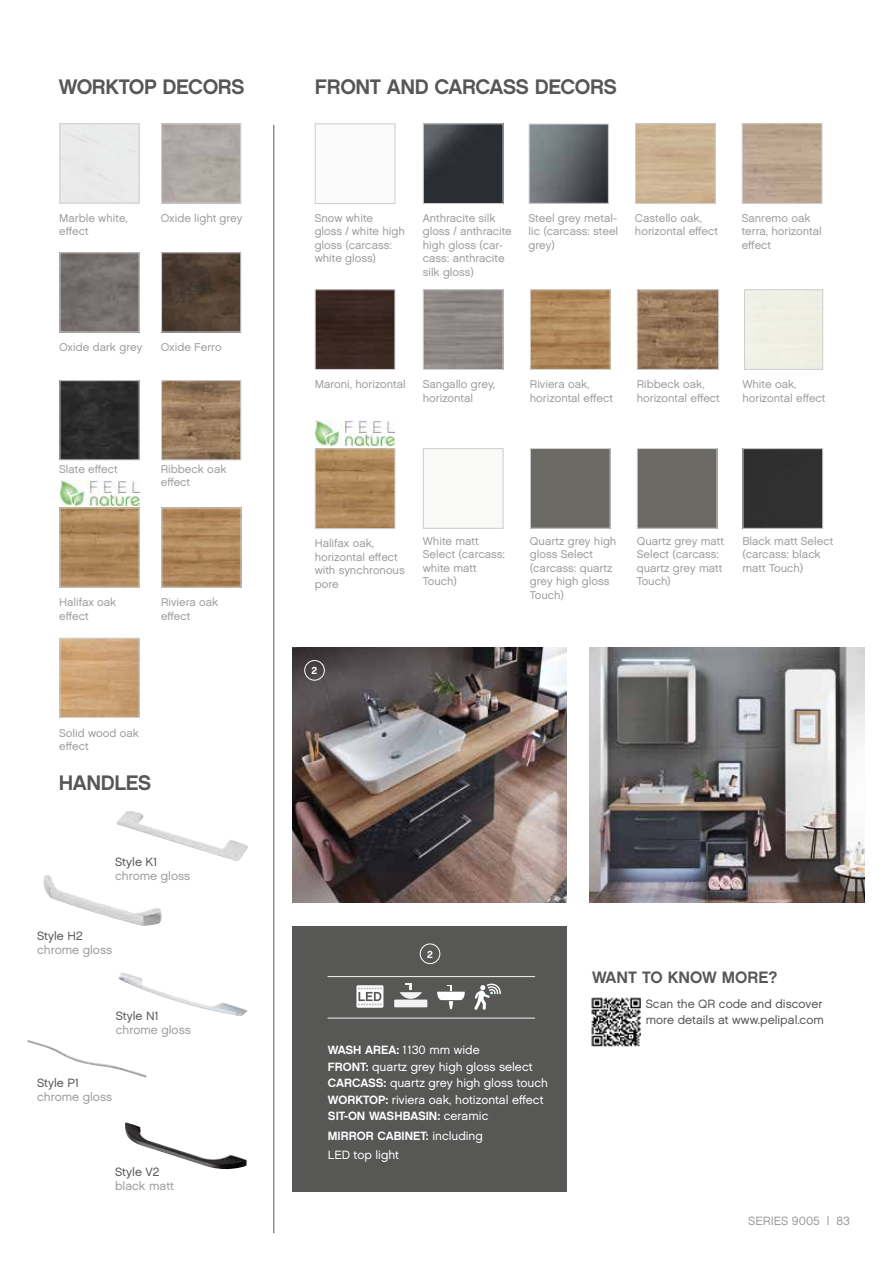
<style>
.page{position:relative;width:893px;height:1263px;background:#fff}
.page>*{position:absolute;margin:0;border:0;box-sizing:border-box;transform-origin:0 0}
.t1{font:21px "Chalet New York Nineteen Sixty";letter-spacing:-.02em;color:#575756}
.t2{font:16.5px "Chalet New York Nineteen Sixty";color:#575756}
.t3{font:12px/16.5px "Chalet London Nineteen Sixty";color:#fff}
.t4{font:12px/16.5px "Chalet London Nineteen Sixty";color:#575756}
.t5{font:12px "Chalet London Nineteen Sixty";color:#9d9d9c}
.t6{font:12px/19.5px "Chalet New York Nineteen Sixty";color:#fff}
.t7{font:11.25px/13.5px "Chalet London Nineteen Sixty";color:#9d9d9c}
.t8{font:10.35px "Chalet New York Nineteen Sixty";color:#fff}
.s1{font-family:"Chalet New York Nineteen Sixty"}
.s2{font-family:"Chalet London Nineteen Sixty"}
</style>
<div class="page">
<img style="left:163px;top:382px;width:76px;height:76px">
<div style="left:161px;top:380px;width:80px;height:80px;border:1px solid #d0d0d0"></div>
<div style="left:161px;top:123px;width:80px;height:81px;border:1px solid #d0d0d0"></div>
<div style="left:59px;top:123px;width:81px;height:81px;border:1px solid #d0d0d0"></div>
<img style="left:61px;top:254px;width:77px;height:77px">
<div style="left:59px;top:252px;width:81px;height:81px;border:1px solid #d0d0d0"></div>
<img style="left:163px;top:254px;width:76px;height:77px">
<div style="left:161px;top:252px;width:80px;height:81px;border:1px solid #d0d0d0"></div>
<img style="left:61px;top:382px;width:77px;height:76px">
<div style="left:59px;top:380px;width:81px;height:80px;border:1px solid #d0d0d0"></div>
<img style="left:61px;top:509px;width:77px;height:77px">
<div style="left:59px;top:507px;width:81px;height:81px;border:1px solid #d0d0d0"></div>
<hr style="left:273px;top:125px;width:1px;height:1108px;background:#575756">
<img style="left:163px;top:509px;width:77px;height:77px">
<div style="left:161px;top:507px;width:81px;height:81px;border:1px solid #d0d0d0"></div>
<img style="left:61px;top:640px;width:77px;height:76px">
<div style="left:59px;top:638px;width:81px;height:80px;border:1px solid #d0d0d0"></div>
<img style="left:117px;top:811px;width:131px;height:50px">
<img style="left:43px;top:875px;width:119px;height:51px">
<img style="left:118px;top:972px;width:130px;height:44px">
<img style="left:27px;top:1040px;width:119px;height:37px">
<img style="left:125px;top:1122px;width:122px;height:47px">
<div style="left:635px;top:123px;width:81px;height:81px;border:1px solid #d0d0d0"></div>
<img style="left:639px;top:291px;width:78px;height:77px">
<div style="left:637px;top:289px;width:82px;height:81px;border:1px solid #d0d0d0"></div>
<div style="left:639px;top:450px;width:76px;height:77px;background:#6c6a64"></div>
<div style="left:637px;top:448px;width:80px;height:81px;border:1px solid #d0d0d0"></div>
<div style="left:317px;top:291px;width:76px;height:77px;background:#3a2821"></div>
<div style="left:315px;top:289px;width:80px;height:81px;border:1px solid #d0d0d0"></div>
<img style="left:317px;top:450px;width:76px;height:77px">
<div style="left:315px;top:448px;width:80px;height:81px;border:1px solid #d0d0d0"></div>
<img style="left:532px;top:291px;width:77px;height:77px">
<div style="left:530px;top:289px;width:81px;height:81px;border:1px solid #d0d0d0"></div>
<div style="left:315px;top:123px;width:80px;height:81px;border:1px solid #d0d0d0"></div>
<div style="left:423px;top:289px;width:81px;height:81px;border:1px solid #d0d0d0"></div>
<div style="left:423px;top:448px;width:81px;height:81px;border:1px solid #d0d0d0"></div>
<div style="left:744px;top:289px;width:79px;height:81px;border:1px solid #d0d0d0"></div>
<div style="left:742px;top:123px;width:80px;height:81px;border:1px solid #d0d0d0"></div>
<div style="left:744px;top:450px;width:77px;height:77px;background:#30302f"></div>
<div style="left:742px;top:448px;width:81px;height:81px;border:1px solid #d0d0d0"></div>
<img style="left:425px;top:125px;width:77px;height:77px">
<div style="left:423px;top:123px;width:81px;height:81px;border:1px solid #d0d0d0"></div>
<div style="left:532px;top:450px;width:77px;height:77px;background:#6c6a64"></div>
<div style="left:530px;top:448px;width:81px;height:81px;border:1px solid #d0d0d0"></div>
<img style="left:531px;top:125px;width:76px;height:77px">
<div style="left:529px;top:123px;width:80px;height:81px;border:1px solid #d0d0d0"></div>
<img style="left:591px;top:997px;width:50px;height:50px">
<img style="left:292px;top:648px;width:274px;height:254px">
<img style="left:590px;top:648px;width:274px;height:254px">
<div style="left:292px;top:926px;width:274px;height:266px;background:#575756"></div>
<hr style="left:328px;top:1018px;width:207px;height:1px;background:#f2f2f2">
<hr style="left:328px;top:976px;width:207px;height:1px;background:#f2f2f2">
<div style="left:420px;top:943px;width:20px;height:21px;border:1px solid #fff;border-radius:50%"></div>
<div style="left:356px;top:985px;width:27px;height:23px;background:#fff"></div>
<svg style="left:358px;top:987px;width:24px;height:18px"></svg>
<svg style="left:474px;top:983px;width:27px;height:27px"></svg>
<div style="left:394px;top:999px;width:33px;height:8px;background:#f2f2f2"></div>
<svg style="left:400px;top:983px;width:22px;height:16px"></svg>
<div style="left:304px;top:660px;width:21px;height:21px;border:1px solid #fff;border-radius:50%"></div>
<svg style="left:437px;top:985px;width:28px;height:24px"></svg>
<img style="left:316px;top:420px;width:79px;height:26px">
<img style="left:60px;top:480px;width:79px;height:26px">
<h1 class="t1" style="left:59px;top:74px;width:188px">WORKTOP DECORS</h1>
<p class="t7" style="left:59px;top:211px;width:70px">Marble white,</p>
<p class="t7" style="left:161px;top:211px;width:83px">Oxide light grey</p>
<p class="t7" style="left:59px;top:224px;width:31px">effect</p>
<p class="t7" style="left:59px;top:341px;width:85px">Oxide dark grey</p>
<p class="t7" style="left:161px;top:341px;width:62px">Oxide Ferro</p>
<p class="t7" style="left:59px;top:462px;width:60px">Slate effect</p>
<p class="t7" style="left:161px;top:462px;width:67px">Ribbeck oak effect</p>
<p class="t7" style="left:59px;top:596px;width:59px">Halifax oak effect</p>
<p class="t7" style="left:161px;top:596px;width:59px">Riviera oak effect</p>
<p class="t7" style="left:59px;top:726px;width:81px">Solid wood oak effect</p>
<h1 class="t1" style="left:59px;top:769px;width:94px">HANDLES</h1>
<p class="t4" style="left:115px;top:853px;width:44px">Style K1</p>
<p class="t5" style="left:115px;top:869px;width:77px">chrome gloss</p>
<p class="t4" style="left:37px;top:927px;width:47px">Style H2</p>
<p class="t5" style="left:37px;top:943px;width:77px">chrome gloss</p>
<p class="t4" style="left:116px;top:1007px;width:45px">Style N1</p>
<p class="t5" style="left:116px;top:1023px;width:77px">chrome gloss</p>
<p class="t4" style="left:37px;top:1074px;width:43px">Style P1</p>
<p class="t5" style="left:37px;top:1090px;width:77px">chrome gloss</p>
<p class="t4" style="left:115px;top:1163px;width:46px">Style V2</p>
<p class="t5" style="left:115px;top:1178px;width:60px">black matt</p>
<h1 class="t1" style="left:315px;top:74px;width:304px">FRONT AND CARCASS DECORS</h1>
<p class="t7" style="left:315px;top:211px;width:92px">Snow white<br>gloss / white high gloss (carcass: white gloss)</p>
<p class="t7" style="left:423px;top:211px;width:91px">Anthracite silk gloss / anthracite high gloss (car&shy;cass: anthracite silk gloss)</p>
<p class="t7" style="left:529px;top:211px;width:91px;text-align:justify">Steel grey metal&shy;lic (carcass: steel grey)</p>
<p class="t7" style="left:635px;top:211px;width:85px">Castello oak, horizontal effect</p>
<p class="t7" style="left:742px;top:211px;width:82px">Sanremo oak terra, horizontal effect</p>
<p class="t7" style="left:315px;top:378px;width:93px">Maroni, horizontal</p>
<p class="t7" style="left:423px;top:378px;width:74px">Sangallo grey, horizontal</p>
<p class="t7" style="left:530px;top:378px;width:85px">Riviera oak, horizontal effect</p>
<p class="t7" style="left:637px;top:377px;width:85px">Ribbeck oak, horizontal effect</p>
<p class="t7" style="left:742px;top:378px;width:85px">White oak, horizontal effect</p>
<p class="t7" style="left:315px;top:537px;width:92px">Halifax oak, horizontal effect with synchronous pore</p>
<p class="t7" style="left:423px;top:534px;width:84px">White matt<br>Select (carcass: white matt<br>Touch)</p>
<p class="t7" style="left:530px;top:534px;width:88px">Quartz grey high gloss Select (carcass: quartz grey high gloss<br>Touch)</p>
<p class="t7" style="left:637px;top:534px;width:89px">Quartz grey matt<br>Select (carcass: quartz grey matt<br>Touch)</p>
<p class="t7" style="left:742px;top:534px;width:92px">Black matt Select (carcass: black matt Touch)</p>
<p class="t8" style="left:312px;top:664px;width:7px">2</p>
<p class="t8" style="left:427px;top:947px;width:7px">2</p>
<h2 class="t2" style="left:592px;top:966px;width:187px">WANT TO KNOW MORE?</h2>
<p class="t3" style="left:328px;top:1042px;width:222px"><span class="s1">WASH AREA:</span> 1130 mm wide<br><span class="s1">FRONT:</span> quartz grey high gloss select <span class="s1">CARCASS:</span> quartz grey high gloss touch <span class="s1">WORKTOP:</span> riviera oak, hotizontal effect</p>
<p class="t6" style="left:328px;top:1106px;width:162px">SIT-ON WASHBASIN: <span class="s2">ceramic<br></span>MIRROR CABINET: <span class="s2">including</span></p>
<p class="t3" style="left:328px;top:1147px;width:72px">LED top light</p>
<p class="t4" style="left:646px;top:995px;width:180px">Scan the QR code and discover more details at www.pelipal.com</p>
<p class="t5" style="left:748px;top:1214px;width:103px">SERIES 9005 | 83</p>
</div>
